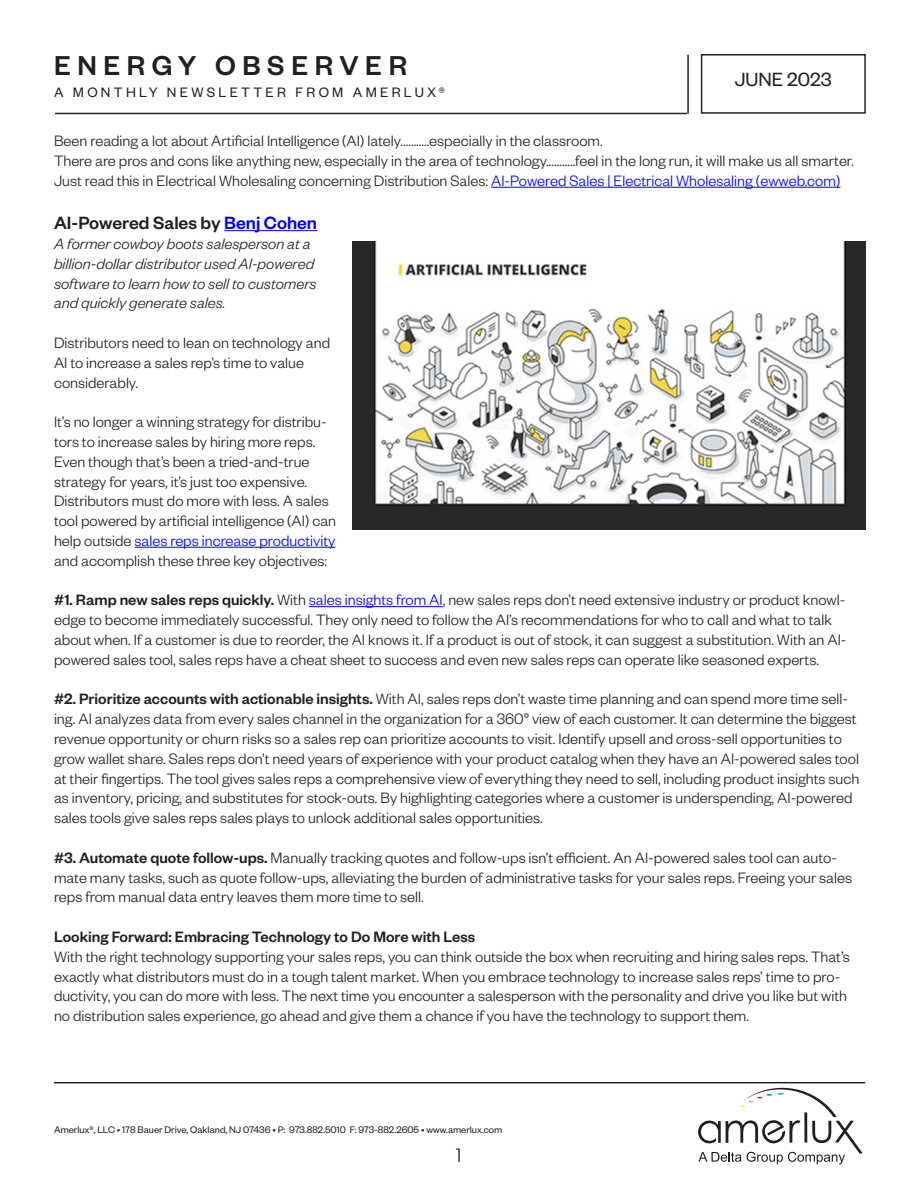
<style>
.page{position:relative;width:918px;height:1188px;background:#fff}
.page>*{position:absolute;margin:0;border:0;box-sizing:border-box;transform-origin:0 0}
.t1{font:500 30px "Founders Grotesk";letter-spacing:.22em;color:#231f20}
.t2{font:21px "Founders Grotesk";color:#231f20}
.t3{font:500 19.5px "Founders Grotesk";color:#231f20}
.t4{font:18px "Avant Garde";color:#231f20}
.t5{font:300 16.5px/19.8px "Founders Grotesk";color:#231f20}
.t6{font:italic 300 16.5px/19.8px "Founders Grotesk";color:#231f20}
.t7{font:500 16.5px "Founders Grotesk";color:#231f20}
.t8{font:15px "Founders Grotesk";letter-spacing:.22em;color:#231f20}
.t9{font:10.5px "Founders Grotesk";color:#231f20}
.s1{color:#00f}
.s2{font-weight:500}
</style>
<div class="page">
<hr style="left:54px;top:1082px;width:811px;height:1px;background:#231f20">
<hr style="left:687px;top:55px;width:2px;height:59px;background:#231f20">
<hr style="left:55px;top:113px;width:632px;height:1px;background:#231f20">
<div style="left:701px;top:54px;width:165px;height:60px;border:2px solid #231f20"></div>
<svg style="left:698px;top:1088px;width:165px;height:77px"></svg>
<hr style="left:491px;top:187px;width:349px;height:1px;background:#00f">
<hr style="left:224px;top:230px;width:93px;height:1px;background:#00f">
<hr style="left:135px;top:547px;width:200px;height:1px;background:#00f">
<hr style="left:309px;top:606px;width:134px;height:1px;background:#00f">
<img style="left:353px;top:242px;width:513px;height:288px">
<h1 class="t1" style="left:54px;top:47px;width:355px">ENERGY OBSERVER</h1>
<p class="t8" style="left:54px;top:83px;width:392px">A MONTHLY NEWSLETTER FROM AMERLUX®</p>
<p class="t2" style="left:735px;top:67px;width:98px">JUNE 2023</p>
<p class="t5" style="left:54px;top:130px;width:550px">Been reading a lot about Artificial Intelligence (AI) lately………..especially in the classroom.</p>
<p class="t5" style="left:54px;top:150px;width:801px">There are pros and cons like anything new, especially in the area of technology………..feel in the long run, it will make us all smarter.<br>Just read this in Electrical Wholesaling concerning Distribution Sales: <span class="s1">AI-Powered Sales | Electrical Wholesaling (ewweb.com)</span></p>
<p class="t3" style="left:54px;top:211px;width:265px">AI-Powered Sales by <span class="s1">Benj Cohen</span></p>
<p class="t6" style="left:54px;top:233px;width:264px">A former cowboy boots salesperson at a billion-dollar distributor used AI-powered software to learn how to sell to customers and quickly generate sales.</p>
<p class="t5" style="left:54px;top:332px;width:278px">Distributors need to lean on technology and<br>AI to increase a sales rep’s time to value considerably.</p>
<p class="t5" style="left:54px;top:411px;width:284px">It’s no longer a winning strategy for distribu&shy;tors to increase sales by hiring more reps.<br>Even though that’s been a tried-and-true strategy for years, it’s just too expensive.<br>Distributors must do more with less. A sales tool powered by artificial intelligence (AI) can help outside <span class="s1">sales reps increase productivity </span>and accomplish these three key objectives:</p>
<p class="t5" style="left:54px;top:589px;width:794px"><span class="s2">#1. Ramp new sales reps quickly.</span> With <span class="s1">sales insights from AI</span>, new sales reps don’t need extensive industry or product knowl&shy;edge to become immediately successful. They only need to follow the AI’s recommendations for who to call and what to talk about when. If a customer is due to reorder, the AI knows it. If a product is out of stock, it can suggest a substitution. With an AI&shy;powered sales tool, sales reps have a cheat sheet to success and even new sales reps can operate like seasoned experts.</p>
<p class="t5" style="left:54px;top:688px;width:807px"><span class="s2">#2. Prioritize accounts with actionable insights.</span> With AI, sales reps don’t waste time planning and can spend more time sell&shy;ing. AI analyzes data from every sales channel in the organization for a 360° view of each customer. It can determine the biggest revenue opportunity or churn risks so a sales rep can prioritize accounts to visit. Identify upsell and cross-sell opportunities to grow wallet share. Sales reps don’t need years of experience with your product catalog when they have an AI-powered sales tool at their fingertips. The tool gives sales reps a comprehensive view of everything they need to sell, including product insights such as inventory, pricing, and substitutes for stock-outs. By highlighting categories where a customer is underspending, AI-powered sales tools give sales reps sales plays to unlock additional sales opportunities.</p>
<p class="t5" style="left:54px;top:847px;width:800px"><span class="s2">#3. Automate quote follow-ups.</span> Manually tracking quotes and follow-ups isn’t efficient. An AI-powered sales tool can auto&shy;mate many tasks, such as quote follow-ups, alleviating the burden of administrative tasks for your sales reps. Freeing your sales reps from manual data entry leaves them more time to sell.</p>
<p class="t7" style="left:54px;top:926px;width:423px">Looking Forward: Embracing Technology to Do More with Less</p>
<p class="t5" style="left:54px;top:946px;width:797px">With the right technology supporting your sales reps, you can think outside the box when recruiting and hiring sales reps. That’s exactly what distributors must do in a tough talent market. When you embrace technology to increase sales reps’ time to pro&shy;ductivity, you can do more with less. The next time you encounter a salesperson with the personality and drive you like but with no distribution sales experience, go ahead and give them a chance if you have the technology to support them.</p>
<p class="t9" style="left:54px;top:1123px;width:450px">Amerlux®, LLC • 178 Bauer Drive, Oakland, NJ 07436 • P: 973.882.5010 F: 973-882.2605 • www.amerlux.com</p>
<p class="t4" style="left:454px;top:1145px;width:11px">1</p>
</div>
